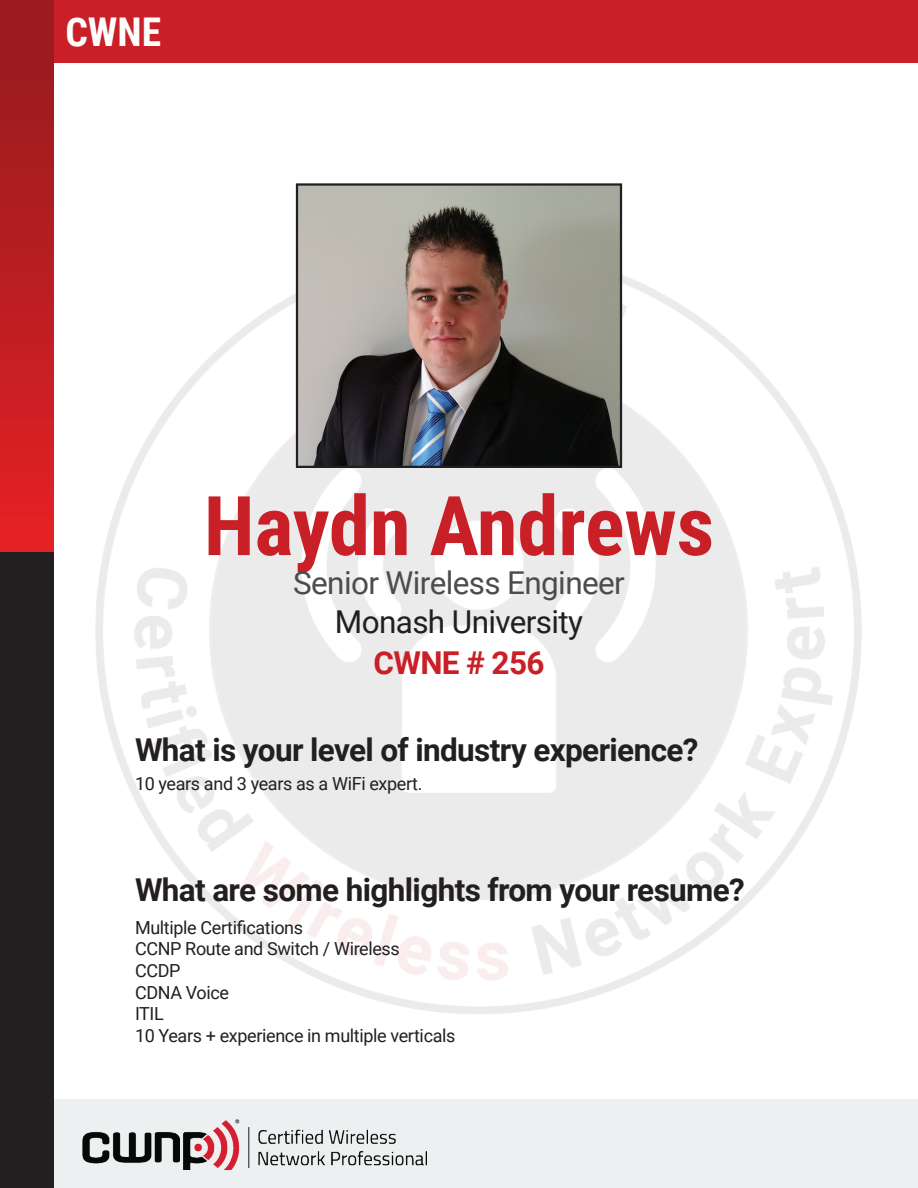
<style>
.page{position:relative;width:918px;height:1188px;background:#fff}
.page>*{position:absolute;margin:0;border:0;box-sizing:border-box;transform-origin:0 0}
.t1{font:700 82.5px "Roboto Condensed";color:#c82026}
.t2{font:700 39.6px "Roboto Condensed";color:#fff}
.t3{font:700 31.5px "Roboto";letter-spacing:-.02em;color:#231f20}
.t4{font:31.5px "Roboto";letter-spacing:-.02em;color:#4d4c4c}
.t5{font:31.5px "Roboto";letter-spacing:-.02em;color:#231f20}
.t6{font:700 31.5px "Roboto";letter-spacing:-.02em;color:#c82026}
.t7{font:18px/21.6px "Roboto";letter-spacing:-.02em;color:#231f20}
</style>
<div class="page">
<div style="left:0;top:1100px;width:918px;height:88px;background:#edeff0"></div>
<div style="left:0;top:0;width:918px;height:63px;background:#c82026"></div>
<div style="left:0;top:0;width:54px;height:553px;background:linear-gradient(to bottom,#941b1e,#e42125)"></div>
<div style="left:0;top:553px;width:54px;height:635px;background:#231f20"></div>
<img style="left:82px;top:1120px;width:345px;height:49px">
<img style="left:299px;top:186px;width:320px;height:279px">
<div style="left:296px;top:183px;width:326px;height:285px;border:2px solid #231f20"></div>
<h2 class="t2" style="left:65px;top:5px;width:97px">CWNE</h2>
<h1 class="t1" style="left:204px;top:468px;width:512px">Haydn Andrews</h1>
<h3 class="t4" style="left:293px;top:561px;width:333px">Senior Wireless Engineer</h3>
<h3 class="t5" style="left:335px;top:600px;width:250px">Monash University</h3>
<h3 class="t6" style="left:373px;top:641px;width:173px">CWNE # 256</h3>
<h3 class="t3" style="left:135px;top:727px;width:565px">What is your level of industry experience?</h3>
<p class="t7" style="left:135px;top:772px;width:289px">10 years and 3 years as a WiFi expert.</p>
<h3 class="t3" style="left:135px;top:868px;width:611px">What are some highlights from your resume?</h3>
<p class="t7" style="left:135px;top:916px;width:322px">Multiple Certifications<br>CCNP Route and Switch / Wireless<br>CCDP<br>CDNA Voice<br>ITIL<br>10 Years + experience in multiple verticals</p>
</div>
